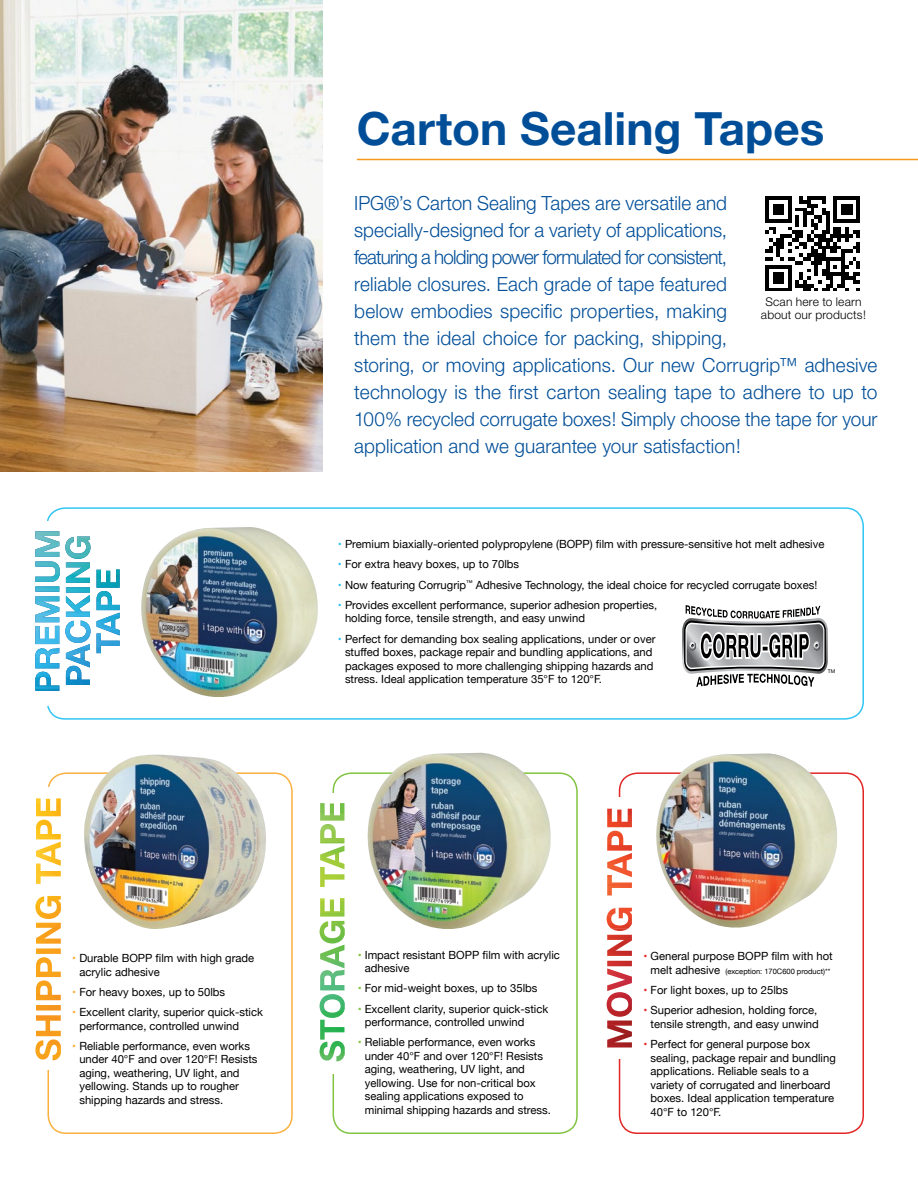
<style>
.page{position:relative;width:918px;height:1188px;background:#fff}
.page>*{position:absolute;margin:0;border:0;box-sizing:border-box;transform-origin:0 0}
.t1{font:700 45.9px "Helvetica Neue";color:#004e98}
.t2{font:300 19.5px/27px "Helvetica Neue";letter-spacing:.005em;color:#004e98}
.t3{font:300 12px/13.5px "Helvetica Neue";letter-spacing:.015em;color:#000;text-align:center}
.t4{font:11.25px/13.5px "Helvetica Neue";color:#000}
.t5{font:7.5px "Helvetica Neue";color:#000}
.t6{font:5.1px "Helvetica Neue";color:#000}
.s1{color:#31c5f4}
.s2{color:#fbb040}
.s3{color:#82c341}
.s4{color:#e12625}
.s5{font-size:11.25px}
</style>
<div class="page">
<img style="left:0;top:0;width:322px;height:472px">
<hr style="left:357px;top:159px;width:561px;height:1px;background:#f8971d">
<svg style="left:765px;top:196px;width:95px;height:95px"></svg>
<div style="left:46px;top:507px;width:818px;height:213px;border:2px solid #31c5f4;border-radius:18px"></div>
<div style="left:48px;top:772px;width:245px;height:362px;border:2px solid #fbb040;border-radius:18px"></div>
<div style="left:619px;top:772px;width:245px;height:362px;border:2px solid #e12625;border-radius:18px"></div>
<div style="left:333px;top:772px;width:245px;height:362px;border:2px solid #82c341;border-radius:18px"></div>
<div style="left:31px;top:787px;width:46px;height:283px;background:#fff"></div>
<div style="left:602px;top:798px;width:46px;height:261px;background:#fff"></div>
<div style="left:315px;top:793px;width:46px;height:280px;background:#fff"></div>
<img style="left:141px;top:527px;width:177px;height:170px">
<img style="left:646px;top:753px;width:195px;height:175px">
<img style="left:81px;top:755px;width:188px;height:174px">
<div style="left:23px;top:521px;width:46px;height:185px;background:#fff"></div>
<svg style="left:682px;top:605px;width:146px;height:82px"></svg>
<img style="left:358px;top:753px;width:197px;height:176px">
<img style="left:320px;top:803px;width:25px;height:258px">
<img style="left:607px;top:809px;width:25px;height:239px">
<img style="left:35px;top:798px;width:26px;height:262px">
<img style="left:35px;top:531px;width:85px;height:160px">
<h1 class="t1" style="left:357px;top:100px;width:469px">Carton Sealing Tapes</h1>
<p class="t2" style="left:354px;top:189px;width:525px">IPG®’s Carton Sealing Tapes are versatile and specially-designed for a variety of applications,<br>featuring a holding power formulated for consistent,<br>reliable closures. Each grade of tape featured<br>below embodies specific properties, making<br>them the ideal choice for packing, shipping,<br>storing, or moving applications. Our new Corrugrip™ adhesive technology is the first carton sealing tape to adhere to up to 100% recycled corrugate boxes! Simply choose the tape for your application and we guarantee your satisfaction!</p>
<p class="t3" style="left:761px;top:294px;width:107px">Scan here to learn about our products!</p>
<p class="t4" style="left:338px;top:538px;width:488px"><span class="s1">•</span> Premium biaxially-oriented polypropylene (BOPP) film with pressure-sensitive hot melt adhesive</p>
<p class="t4" style="left:338px;top:558px;width:183px"><span class="s1">•</span> For extra heavy boxes, up to 70lbs</p>
<p class="t4" style="left:338px;top:578px;width:481px"><span class="s1">•</span> Now featuring Corrugrip<sup>™</sup> Adhesive Technology, the ideal choice for recycled corrugate boxes!</p>
<p class="t4" style="left:345px;top:599px;width:314px;text-indent:-7px"><span class="s1">•</span> Provides excellent performance, superior adhesion properties, holding force, tensile strength, and easy unwind</p>
<p class="t4" style="left:345px;top:632px;width:312px;text-indent:-7px"><span class="s1">•</span> Perfect for demanding box sealing applications, under or over stuffed boxes, package repair and bundling applications, and packages exposed to more challenging shipping hazards and stress. Ideal application temperature 35°F to 120°F.</p>
<p class="t6" style="left:828px;top:668px;width:9px">TM</p>
<p class="t4" style="left:79px;top:952px;width:176px;text-indent:-7px"><span class="s2">•</span> Durable BOPP film with high grade acrylic adhesive</p>
<p class="t4" style="left:72px;top:986px;width:154px"><span class="s2">•</span> For heavy boxes, up to 50lbs</p>
<p class="t4" style="left:79px;top:1006px;width:185px;text-indent:-7px"><span class="s2">•</span> Excellent clarity, superior quick-stick performance, controlled unwind</p>
<p class="t4" style="left:79px;top:1040px;width:180px;text-indent:-7px"><span class="s2">•</span> Reliable performance, even works under 40°F and over 120°F! Resists aging, weathering, UV light, and yellowing. Stands up to rougher shipping hazards and stress.</p>
<p class="t4" style="left:365px;top:948px;width:197px;text-indent:-7px"><span class="s3">•</span> Impact resistant BOPP film with acrylic adhesive</p>
<p class="t4" style="left:358px;top:982px;width:181px"><span class="s3">•</span> For mid-weight boxes, up to 35lbs</p>
<p class="t4" style="left:365px;top:1002px;width:185px;text-indent:-7px"><span class="s3">•</span> Excellent clarity, superior quick-stick performance, controlled unwind</p>
<p class="t4" style="left:365px;top:1036px;width:188px;text-indent:-7px"><span class="s3">•</span> Reliable performance, even works under 40°F and over 120°F! Resists aging, weathering, UV light, and yellowing. Use for non-critical box sealing applications exposed to minimal shipping hazards and stress.</p>
<p class="t4" style="left:644px;top:950px;width:191px"><span class="s4">•</span> General purpose BOPP film with hot</p>
<p class="t5" style="left:651px;top:966px;width:181px"><span class="s5">melt adhesive</span> (exception: 170C600 product)**</p>
<p class="t4" style="left:644px;top:984px;width:146px"><span class="s4">•</span> For light boxes, up to 25lbs</p>
<p class="t4" style="left:644px;top:1004px;width:177px;text-align:right"><span class="s4">•</span> Superior adhesion, holding force, tensile strength, and easy unwind</p>
<p class="t4" style="left:651px;top:1038px;width:187px;text-indent:-7px"><span class="s4">•</span> Perfect for general purpose box sealing, package repair and bundling applications. Reliable seals to a variety of corrugated and linerboard boxes. Ideal application temperature<br>40°F to 120°F.</p>
</div>
